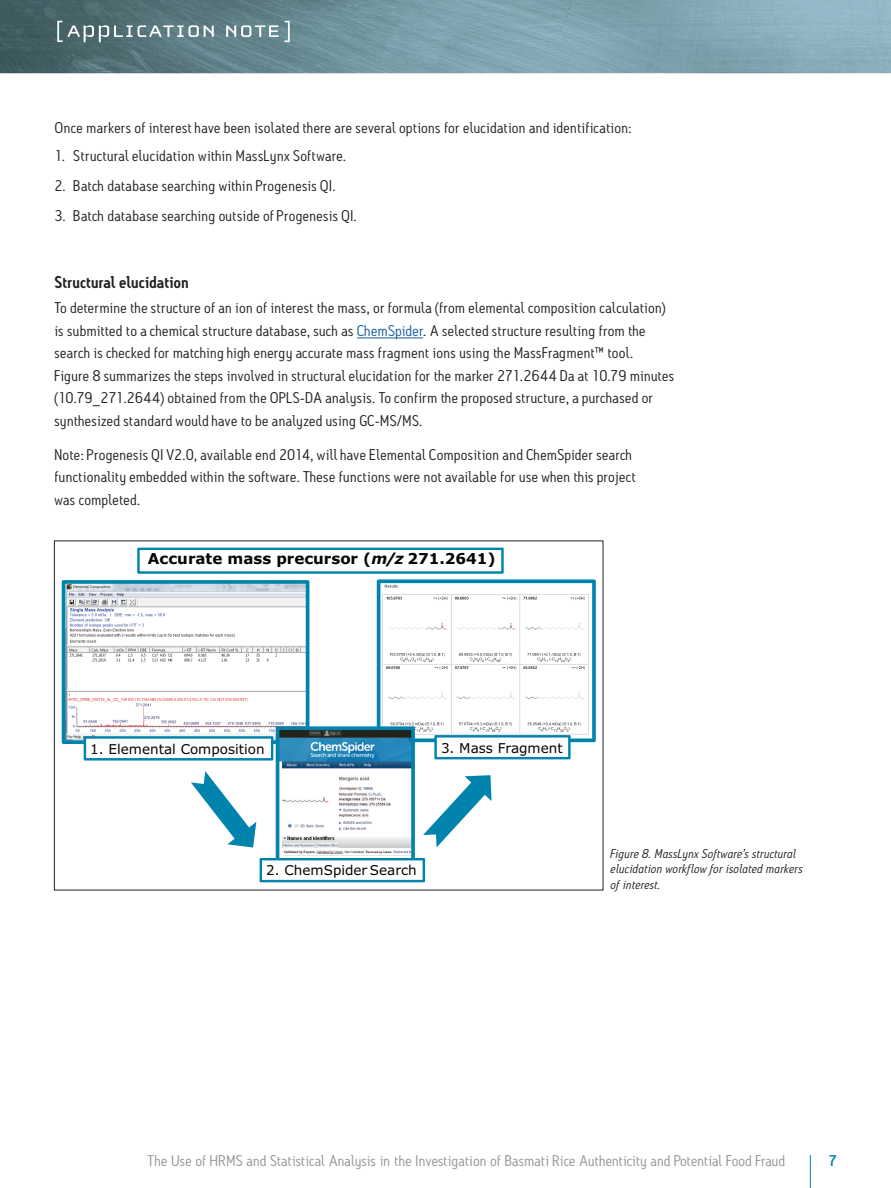
<style>
.page{position:relative;width:891px;height:1188px;background:#fff}
.page>*{position:absolute;margin:0;border:0;box-sizing:border-box;transform-origin:0 0}
.t1{font:600 16.5px "Antitled OT";letter-spacing:.01em;color:#231f20}
.t2{font:15px/22.5px "Antitled OT";letter-spacing:.02em;color:#231f20;scale:1.05 1}
.t3{font:15px "Antitled OT";letter-spacing:.01em;color:#939598;scale:1.05 1}
.t4{font:700 15px "Verdana";color:#050504}
.t5{font:500 15px "Antitled OT";color:#0083ad;scale:1.05 1}
.t6{font:13.5px "Verdana";color:#050504}
.t7{font:italic 12.3px/15.8px "Antitled OT";letter-spacing:.015em;color:#231f20;scale:1.05 1}
.s1{color:#175d9e}
.s2{font-style:italic}
</style>
<div class="page">
<hr style="left:810px;top:1155px;width:1px;height:33px;background:#0083ad">
<img style="left:0;top:0;width:891px;height:73px">
<svg style="left:57px;top:21px;width:157px;height:21px;background:#738b8f"></svg>
<svg style="left:226px;top:21px;width:64px;height:21px"></svg>
<hr style="left:357px;top:338px;width:66px;height:1px;background:#175d9e">
<svg style="left:62px;top:548px;width:534px;height:334px"></svg>
<p class="t2" style="left:54px;top:116px;width:551px">Once markers of interest have been isolated there are several options for elucidation and identification:</p>
<p class="t2" style="left:54px;top:144px;width:279px">1. Structural elucidation within MassLynx Software.</p>
<p class="t2" style="left:54px;top:174px;width:269px">2. Batch database searching within Progenesis QI.</p>
<p class="t2" style="left:54px;top:204px;width:290px">3. Batch database searching outside of Progenesis QI.</p>
<p class="t1" style="left:54px;top:272px;width:136px">Structural elucidation</p>
<p class="t2" style="left:54px;top:297px;width:592px">To determine the structure of an ion of interest the mass, or formula (from elemental composition calculation) is submitted to a chemical structure database, such as <span class="s1">ChemSpider</span>. A selected structure resulting from the search is checked for matching high energy accurate mass fragment ions using the MassFragment™ tool.<br>Figure 8 summarizes the steps involved in structural elucidation for the marker 271.2644 Da at 10.79 minutes (10.79_271.2644) obtained from the OPLS-DA analysis. To confirm the proposed structure, a purchased or synthesized standard would have to be analyzed using GC-MS/MS.</p>
<p class="t2" style="left:54px;top:443px;width:555px">Note: Progenesis QI V2.0, available end 2014, will have Elemental Composition and ChemSpider search functionality embedded within the software. These functions were not available for use when this project was completed.</p>
<p class="t4" style="left:148px;top:549px;width:349px">Accurate mass precursor (<span class="s2">m/z</span> 271.2641)</p>
<p class="t6" style="left:90px;top:740px;width:176px">1. Elemental Composition</p>
<p class="t6" style="left:441px;top:739px;width:123px">3. Mass Fragment</p>
<p class="t6" style="left:266px;top:862px;width:152px">2. ChemSpider Search</p>
<p class="t7" style="left:611px;top:845px;width:185px">Figure 8. MassLynx Software’s structural elucidation workflow for isolated markers of interest.</p>
<p class="t3" style="left:147px;top:1151px;width:609px">The Use of HRMS and Statistical Analysis in the Investigation of Basmati Rice Authenticity and Potential Food Fraud</p>
<p class="t5" style="left:829px;top:1151px;width:10px">7</p>
</div>
